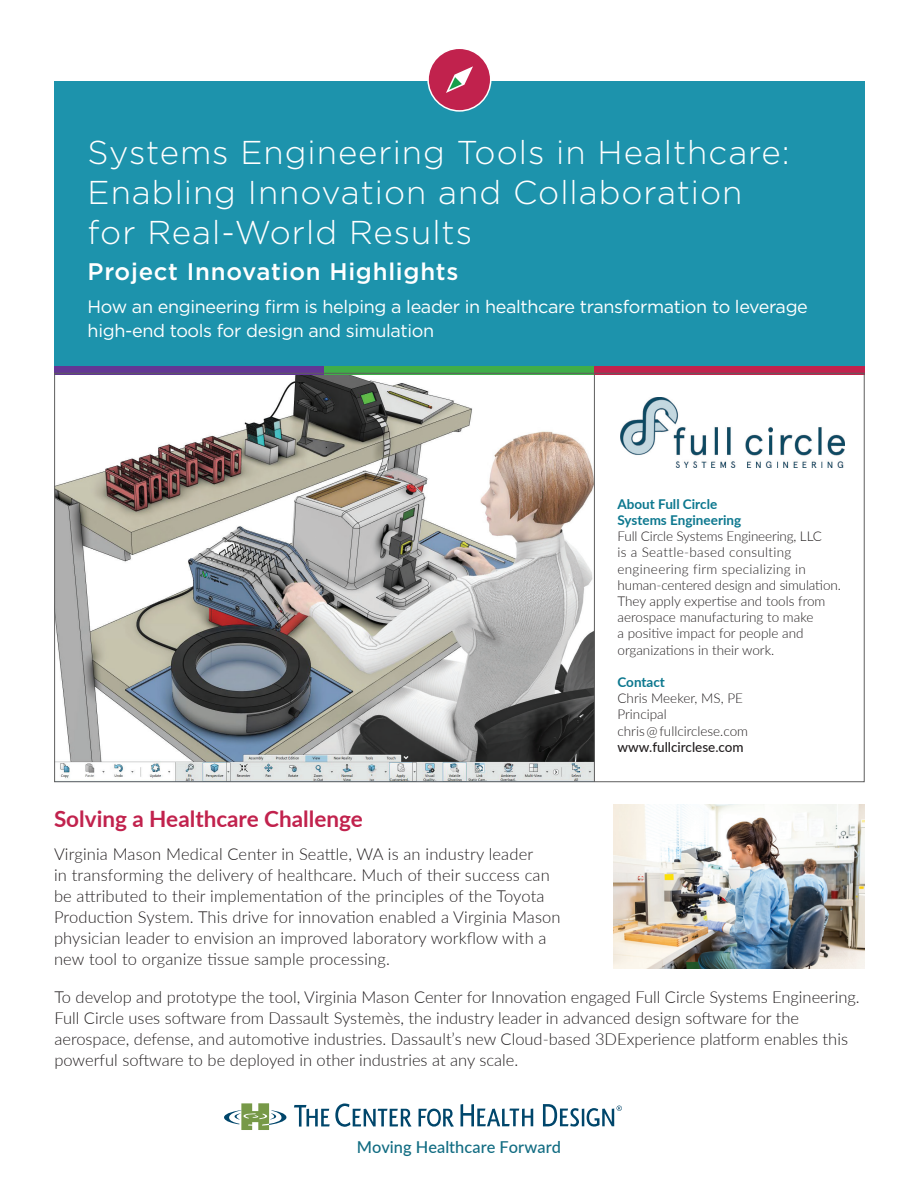
<style>
.page{position:relative;width:918px;height:1188px;background:#fff}
.page>*{position:absolute;margin:0;border:0;box-sizing:border-box;transform-origin:0 0}
.t1{font:300 33px/39.6px "Gotham";letter-spacing:.03em;color:#fff}
.t2{font:500 24px "Gotham";letter-spacing:.03em;color:#fff}
.t3{font:700 22.5px "Lato";color:#c1224d}
.t4{font:18px/24px "Gotham";letter-spacing:-.02em;color:#fff}
.t5{font:300 16.5px/21px "Lato";color:#231f20}
.t6{font:500 16.35px "Lato";letter-spacing:.005em;color:#116c82}
.t7{font:300 13.5px/16.2px "Lato";color:#231f20}
.t8{font:700 13.5px/16.2px "Lato";color:#0b778e}
.t9{font:500 13.5px "Lato";color:#231f20}
</style>
<div class="page">
<img style="left:56px;top:375px;width:538px;height:405px">
<div style="left:54px;top:81px;width:810px;height:292px;background:#1d93ac"></div>
<svg style="left:54px;top:366px;width:270px;height:7px;background:#623793"></svg>
<svg style="left:324px;top:366px;width:270px;height:7px;background:#41ab49"></svg>
<svg style="left:594px;top:366px;width:270px;height:7px;background:#bd244d"></svg>
<svg style="left:224px;top:1103px;width:62px;height:27px"></svg>
<svg style="left:419px;top:1109px;width:35px;height:18px"></svg>
<svg style="left:294px;top:1104px;width:117px;height:23px"></svg>
<svg style="left:461px;top:1104px;width:72px;height:22px"></svg>
<svg style="left:543px;top:1104px;width:79px;height:23px"></svg>
<div style="left:428px;top:48px;width:63px;height:63px;background:#c1224d;border-radius:50%"></div>
<div style="left:427px;top:48px;width:64px;height:64px;border:2px solid #fff;border-radius:50%"></div>
<svg style="left:446px;top:66px;width:27px;height:27px"></svg>
<img style="left:614px;top:804px;width:250px;height:164px">
<img style="left:620px;top:397px;width:225px;height:70px">
<hr style="left:594px;top:375px;width:1px;height:407px;background:#5e5e5e">
<h1 class="t1" style="left:88px;top:132px;width:704px">Systems Engineering Tools in Healthcare:<br>Enabling Innovation and Collaboration for Real-World Results</h1>
<h2 class="t2" style="left:88px;top:256px;width:372px">Project Innovation Highlights</h2>
<p class="t4" style="left:88px;top:294px;width:722px">How an engineering firm is helping a leader in healthcare transformation to leverage high-end tools for design and simulation</p>
<h3 class="t3" style="left:54px;top:802px;width:310px">Solving a Healthcare Challenge</h3>
<p class="t5" style="left:54px;top:843px;width:508px">Virginia Mason Medical Center in Seattle, WA is an industry leader<br>in transforming the delivery of healthcare. Much of their success can be attributed to their implementation of the principles of the Toyota Production System. This drive for innovation enabled a Virginia Mason physician leader to envision an improved laboratory workflow with a new tool to organize tissue sample processing.</p>
<p class="t8" style="left:618px;top:495px;width:125px">About Full Circle<br>Systems Engineering</p>
<p class="t7" style="left:618px;top:528px;width:225px">Full Circle Systems Engineering, LLC<br>is a Seattle-based consulting engineering firm specializing in human-centered design and simulation.<br>They apply expertise and tools from aerospace manufacturing to make<br>a positive impact for people and organizations in their work.</p>
<p class="t8" style="left:618px;top:673px;width:49px">Contact</p>
<p class="t7" style="left:618px;top:690px;width:132px">Chris Meeker, MS, PE<br>Principal chris@fullcirclese.com</p>
<p class="t9" style="left:618px;top:737px;width:128px">www.fullcirclese.com</p>
<p class="t5" style="left:54px;top:986px;width:807px">To develop and prototype the tool, Virginia Mason Center for Innovation engaged Full Circle Systems Engineering.<br>Full Circle uses software from Dassault Systemès, the industry leader in advanced design software for the aerospace, defense, and automotive industries. Dassault’s new Cloud-based 3DExperience platform enables this powerful software to be deployed in other industries at any scale.</p>
<p class="t6" style="left:357px;top:1136px;width:206px">Moving Healthcare Forward</p>
</div>
